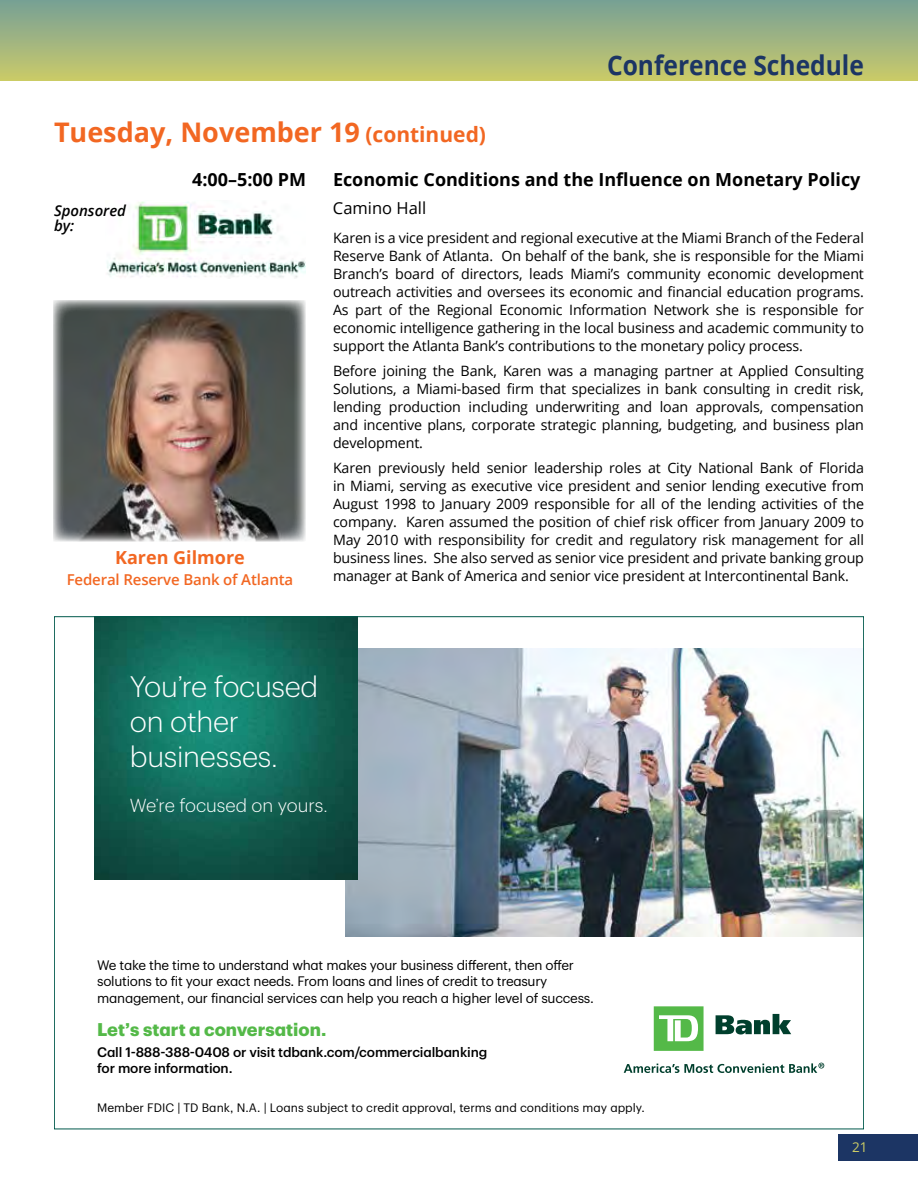
<style>
.page{position:relative;width:918px;height:1188px;background:#fff}
.page>*{position:absolute;margin:0;border:0;box-sizing:border-box;transform-origin:0 0}
.t1{font:300 28.95px/34.8px "TD Graphik";letter-spacing:-.01em;color:#fff}
.t2{font:700 27px "Open Sans";color:#f26722}
.t3{font:700 27px "Open Sans";color:#1c3564;scale:.91 1}
.t4{font:300 18.45px "TD Graphik";color:#fff}
.t5{font:700 18px "Open Sans";color:#000}
.t6{font:700 18px "TD Graphik";color:#54b948}
.t7{font:700 18px "Open Sans";color:#f26722}
.t8{font:16.5px "Open Sans";color:#000}
.t9{font:600 15px "Open Sans";letter-spacing:-.01em;color:#f26722}
.t10{font:italic 600 15px/15px "Open Sans";color:#000}
.t11{font:14.25px/18px "Open Sans";letter-spacing:-.01em;color:#000;text-align:justify}
.t12{font:13.5px/16.5px "TD Graphik";letter-spacing:-.02em;color:#000}
.t13{font:500 13.5px/16.5px "TD Graphik";letter-spacing:-.01em;color:#000}
.t14{font:13.5px "Open Sans";color:#cccc65}
.t15{font:12px "TD Graphik";color:#000}
.s1{font-size:21px}
</style>
<div class="page">
<div style="left:838px;top:1134px;width:80px;height:27px;background:#1c3564"></div>
<div style="left:0;top:0;width:918px;height:81px;background:linear-gradient(to bottom,#76a096,#caca69)"></div>
<img style="left:53px;top:300px;width:253px;height:241px">
<svg style="left:624px;top:1063px;width:200px;height:10px"></svg>
<svg style="left:654px;top:1006px;width:50px;height:45px"></svg>
<svg style="left:716px;top:1014px;width:75px;height:21px"></svg>
<img style="left:346px;top:648px;width:516px;height:289px">
<img style="left:94px;top:618px;width:263px;height:261px">
<img style="left:107px;top:201px;width:199px;height:77px">
<h2 class="t3" style="left:607px;top:46px;width:284px">Conference Schedule</h2>
<h2 class="t2" style="left:54px;top:113px;width:434px">Tuesday, November 19 <span class="s1">(continued)</span></h2>
<p class="t5" style="left:192px;top:167px;width:115px">4:00–5:00 PM</p>
<p class="t5" style="left:333px;top:167px;width:529px">Economic Conditions and the Influence on Monetary Policy</p>
<p class="t8" style="left:333px;top:197px;width:95px">Camino Hall</p>
<p class="t11" style="left:333px;top:229px;width:533px">Karen is a vice president and regional executive at the Miami Branch of the Federal Reserve Bank of Atlanta. On behalf of the bank, she is responsible for the Miami Branch’s board of directors, leads Miami’s community economic development outreach activities and oversees its economic and financial education programs.<br>As part of the Regional Economic Information Network she is responsible for economic intelligence gathering in the local business and academic community to support the Atlanta Bank’s contributions to the monetary policy process.</p>
<p class="t11" style="left:333px;top:362px;width:533px">Before joining the Bank, Karen was a managing partner at Applied Consulting Solutions, a Miami-based firm that specializes in bank consulting in credit risk, lending production including underwriting and loan approvals, compensation and incentive plans, corporate strategic planning, budgeting, and business plan development.</p>
<p class="t11" style="left:333px;top:458px;width:533px">Karen previously held senior leadership roles at City National Bank of Florida in Miami, serving as executive vice president and senior lending executive from August 1998 to January 2009 responsible for all of the lending activities of the company. Karen assumed the position of chief risk officer from January 2009 to May 2010 with responsibility for credit and regulatory risk management for all business lines. She also served as senior vice president and private banking group manager at Bank of America and senior vice president at Intercontinental Bank.</p>
<p class="t10" style="left:54px;top:203px;width:74px">Sponsored by:</p>
<p class="t7" style="left:115px;top:545px;width:131px">Karen Gilmore</p>
<p class="t9" style="left:67px;top:570px;width:228px">Federal Reserve Bank of Atlanta</p>
<h1 class="t1" style="left:130px;top:667px;width:190px">You’re focused on other businesses.</h1>
<p class="t4" style="left:130px;top:792px;width:199px">We’re focused on yours.</p>
<p class="t12" style="left:97px;top:956px;width:498px">We take the time to understand what makes your business different, then offer solutions to fit your exact needs. From loans and lines of credit to treasury management, our financial services can help you reach a higher level of success.</p>
<p class="t6" style="left:97px;top:1015px;width:231px">Let’s start a conversation.</p>
<p class="t13" style="left:97px;top:1043px;width:392px">Call 1-888-388-0408 or visit tdbank.com/commercialbanking for more information.</p>
<p class="t15" style="left:97px;top:1098px;width:549px">Member FDIC | TD Bank, N.A. | Loans subject to credit approval, terms and conditions may apply.</p>
<p class="t14" style="left:852px;top:1138px;width:17px">21</p>
</div>
